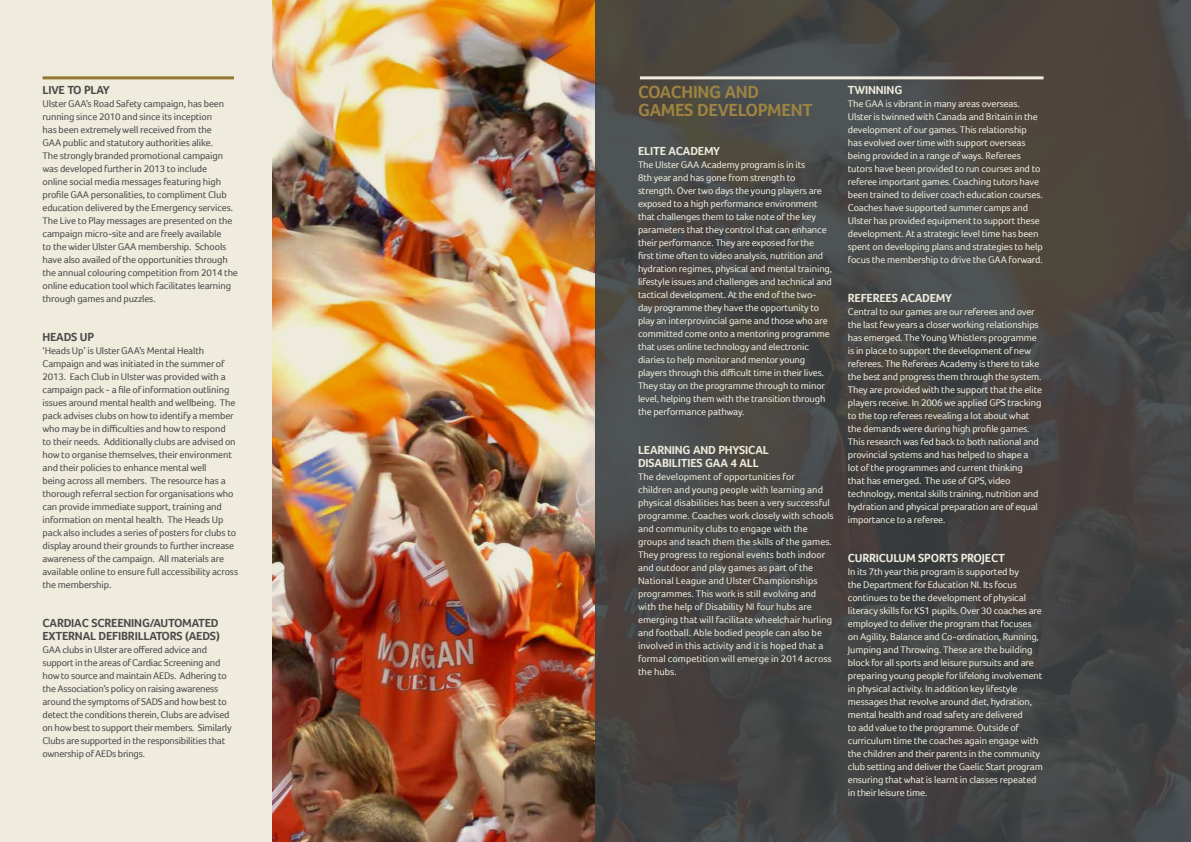
<style>
.page{position:relative;width:1191px;height:842px;background:#fff}
.page>*{position:absolute;margin:0;border:0;box-sizing:border-box;transform-origin:0 0}
.t1{font:700 18px/18px "Foco";letter-spacing:-.015em;color:#9e8341}
.t2{font:700 12px/13px "Foco";letter-spacing:-.015em;color:#efecde}
.t3{font:700 12px/13px "Foco";letter-spacing:-.015em;color:#4a4a49}
.t4{font:10px/13px "Foco";letter-spacing:-.015em;color:#efecde}
.t5{font:10px/13px "Foco";letter-spacing:-.015em;color:#4a4a49}
</style>
<div class="page">
<div style="left:0;top:0;width:595px;height:842px;background:#efecde"></div>
<img style="left:272px;top:0;width:323px;height:842px">
<hr style="left:43px;top:76px;width:191px;height:3px;background:#927730">
<svg style="left:595px;top:0;width:596px;height:842px;fill:#484541"></svg>
<hr style="left:640px;top:76px;width:403px;height:3px;background:#efecde">
<p class="t3" style="left:43px;top:83px;width:69px">LIVE TO PLAY</p>
<p class="t5" style="left:43px;top:97px;width:197px">Ulster GAA’s Road Safety campaign, has been running since 2010 and since its inception<br>has been extremely well received from the<br>GAA public and statutory authorities alike.<br>The strongly branded promotional campaign was developed further in 2013 to include<br>online social media messages featuring high profile GAA personalities, to compliment Club education delivered by the Emergency services.<br>The Live to Play messages are presented on the campaign micro-site and are freely available<br>to the wider Ulster GAA membership. Schools have also availed of the opportunities through the annual colouring competition from 2014 the online education tool which facilitates learning through games and puzzles.</p>
<p class="t3" style="left:43px;top:330px;width:53px">HEADS UP</p>
<p class="t5" style="left:43px;top:344px;width:197px">‘Heads Up’ is Ulster GAA’s Mental Health Campaign and was initiated in the summer of 2013. Each Club in Ulster was provided with a campaign pack - a file of information outlining issues around mental health and wellbeing. The pack advises clubs on how to identify a member who may be in difficulties and how to respond<br>to their needs. Additionally clubs are advised on how to organise themselves, their environment and their policies to enhance mental well<br>being across all members. The resource has a thorough referral section for organisations who can provide immediate support, training and information on mental health. The Heads Up pack also includes a series of posters for clubs to display around their grounds to further increase awareness of the campaign. All materials are available online to ensure full accessibility across the membership.</p>
<p class="t3" style="left:43px;top:616px;width:179px">CARDIAC SCREENING/AUTOMATED<br>EXTERNAL DEFIBRILLATORS (AEDS)</p>
<p class="t5" style="left:43px;top:643px;width:191px">GAA clubs in Ulsterare offered advice and support in the areas of Cardiac Screening and howto source and maintain AEDs. Adhering to the Association’s policy on raising awareness around the symptoms of SADS and howbest to detect the conditions therein, Clubs are advised on how best to support their members. Similarly Clubs are supported in the responsibilities that ownership ofAEDs brings.</p>
<h1 class="t1" style="left:638px;top:83px;width:176px">COACHING AND<br>GAMES DEVELOPMENT</h1>
<p class="t2" style="left:638px;top:144px;width:84px">ELITE ACADEMY</p>
<p class="t4" style="left:638px;top:158px;width:196px">The Ulster GAA Academy program is in its<br>8th year and has gone from strength to strength. Over two days the young players are exposed to a high performance environment that challenges them to take note of the key parameters that they control that can enhance their performance. They are exposed for the first time often to video analysis, nutrition and hydration regimes, physical and mental training, lifestyle issues and challenges and technical and tactical development. At the end of the two&shy;day programme they have the opportunity to play an interprovincial game and those who are committed come onto a mentoring programme that uses online technology and electronic diaries to help monitor and mentor young players through this difficult time in theirlives.<br>They stay on the programme through to minor level, helping them with the transition through the performance pathway.</p>
<p class="t2" style="left:638px;top:443px;width:132px">LEARNING AND PHYSICAL<br>DISABILITIES GAA 4 ALL</p>
<p class="t4" style="left:638px;top:470px;width:197px">The development of opportunities for<br>children and young people with learning and physical disabilities has been a very successful programme. Coaches work closely with schools and community clubs to engage with the groups and teach them the skills of the games.<br>They progress to regional events both indoor and outdoor and play games as part of the National League and Ulster Championships programmes. This work is still evolving and with the help of Disability NI four hubs are emerging that will facilitate wheelchair hurling and football. Able bodied people can also be involved in this activity and it is hoped that a formal competition will emerge in 2014 across the hubs.</p>
<p class="t2" style="left:848px;top:83px;width:56px">TWINNING</p>
<p class="t4" style="left:848px;top:97px;width:196px">The GAA is vibrant in many areas overseas.<br>Ulster is twinned with Canada and Britain in the development of our games. This relationship has evolved over time with support overseas being provided in a range of ways. Referees tutors have been provided to run courses and to referee important games. Coaching tutors have been trained to deliver coach education courses.<br>Coaches have supported summer camps and Ulster has provided equipment to support these development. At a strategic level time has been spent on developing plans and strategies to help focus the membership to drive the GAA forward.</p>
<p class="t2" style="left:848px;top:291px;width:106px">REFEREES ACADEMY</p>
<p class="t4" style="left:848px;top:305px;width:196px">Central to our games are our referees and over the last few years a closer working relationships has emerged. The Young Whistlers programme is in place to support the development of new referees. The Referees Academy is there to take the best and progress them through the system.<br>They are provided with the support that the elite players receive. In 2006 we applied GPS tracking to the top referees revealing a lot about what the demands were during high profile games.<br>This research was fed back to both national and provincial systems and has helped to shape a<br>lot of the programmes and current thinking that has emerged. The use of GPS, video technology, mental skills training, nutrition and hydration and physical preparation are of equal importance to a referee.</p>
<p class="t2" style="left:848px;top:551px;width:159px">CURRICULUM SPORTS PROJECT</p>
<p class="t4" style="left:848px;top:565px;width:196px">In its 7th year this program is supported by<br>the Department for Education NI. Its focus continues to be the development of physical literacy skills for KS1 pupils. Over 30 coaches are employed to deliver the program that focuses on Agility, Balance and Co-ordination, Running, Jumping and Throwing. These are the building block for all sports and leisure pursuits and are preparing young people for lifelong involvement in physical activity. In addition key lifestyle messages that revolve around diet, hydration, mental health and road safety are delivered<br>to add value to the programme. Outside of curriculum time the coaches again engage with the children and their parents in the community club setting and deliver the Gaelic Start program ensuring that what is learnt in classes repeated in their leisure time.</p>
</div>
